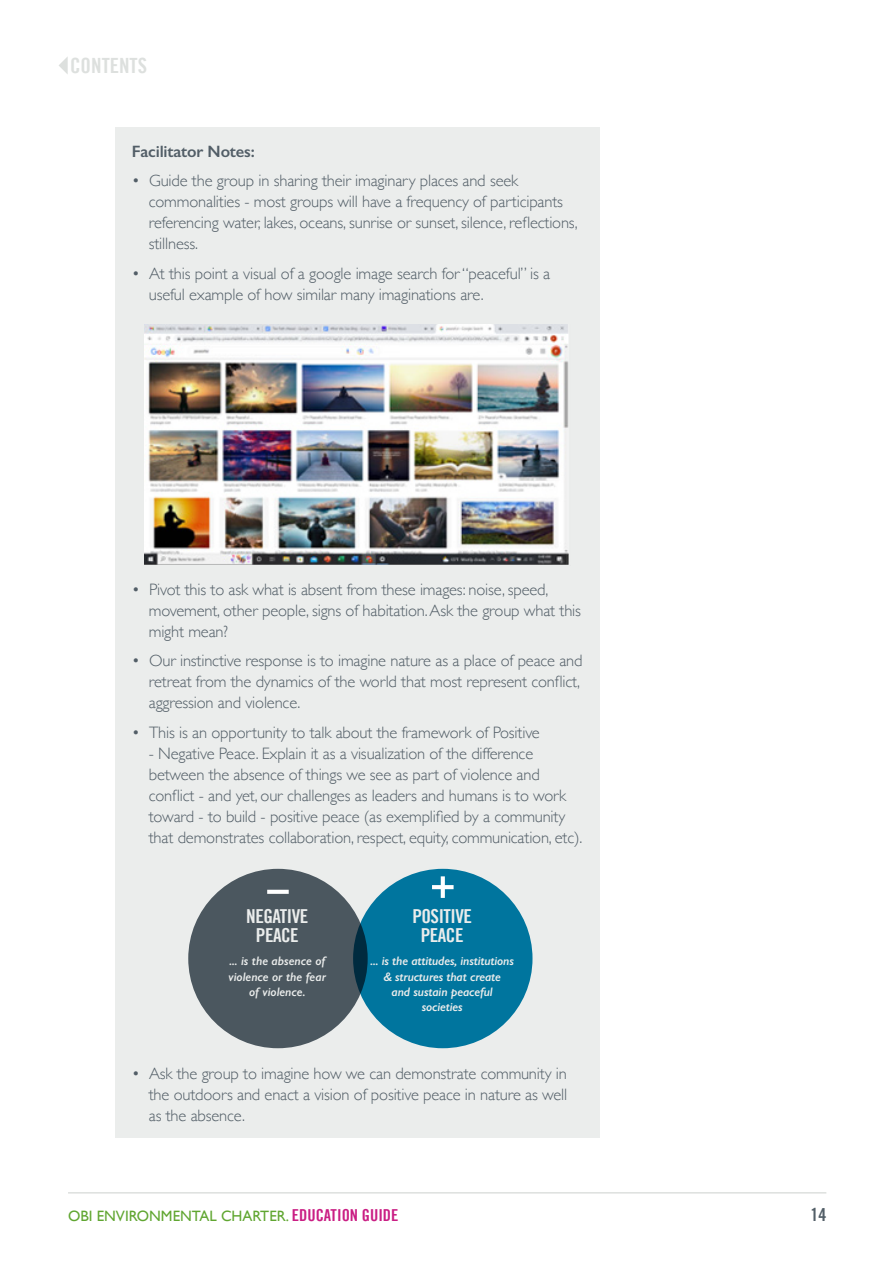
<style>
.page{position:relative;width:893px;height:1263px;background:#fff}
.page>*{position:absolute;margin:0;border:0;box-sizing:border-box;transform-origin:0 0}
.t1{font:21px "Trade Gothic Bold Cond Twenty";color:#dde0de}
.t2{font:19.2px/19.2px "Trade Gothic LT Bold Cond Twenty";letter-spacing:-.025em;color:#fff;text-align:center}
.t3{font:18px "Trade Gothic Bold Cond Twenty";color:#525e67}
.t4{font:300 16.5px/21px "Gill Sans";letter-spacing:-.01em;color:#525e67}
.t5{font:600 16.5px "Gill Sans";letter-spacing:-.01em;color:#525e67}
.t6{font:15px "Gill Sans";color:#60a631}
.t7{font:italic 600 12.3px/15.1px "Gill Sans";letter-spacing:-.01em;color:#fff;text-align:center}
.s1{font-family:"Trade Gothic Bold Cond Twenty";font-size:16.5px;color:#ca1e84}
</style>
<div class="page">
<hr style="left:68px;top:1192px;width:758px;height:1px;background:#dde0de">
<div style="left:115px;top:128px;width:485px;height:1010px;background:#ebedec"></div>
<img style="left:144px;top:325px;width:425px;height:240px">
<div style="left:353px;top:869px;width:179px;height:179px;background:#00759e;border-radius:50%"></div>
<svg style="left:432px;top:885px;width:22px;height:4px"></svg>
<svg style="left:441px;top:876px;width:4px;height:22px"></svg>
<div style="left:188px;top:869px;width:180px;height:179px;background:#4b575f;border-radius:50%"></div>
<svg style="left:267px;top:890px;width:22px;height:4px"></svg>
<svg style="left:59px;top:57px;width:9px;height:17px"></svg>
<p class="t1" style="left:70px;top:53px;width:78px">CONTENTS</p>
<p class="t5" style="left:132px;top:141px;width:124px">Facilitator Notes:</p>
<p class="t4" style="left:149px;top:169px;width:430px;text-indent:-17px">• Guide the group in sharing their imaginary places and seek commonalities - most groups will have a frequency of participants referencing water, lakes, oceans, sunrise or sunset, silence, reflections, stillness.</p>
<p class="t4" style="left:149px;top:262px;width:403px;text-indent:-17px">• At this point a visual of a google image search for “peaceful” is a useful example of how similar many imaginations are.</p>
<p class="t4" style="left:149px;top:578px;width:434px;text-indent:-17px">• Pivot this to ask what is absent from these images: noise, speed, movement, other people, signs of habitation. Ask the group what this might mean?</p>
<p class="t4" style="left:149px;top:649px;width:435px;text-indent:-17px">• Our instinctive response is to imagine nature as a place of peace and retreat from the dynamics of the world that most represent conflict, aggression and violence.</p>
<p class="t4" style="left:132px;top:721px;width:410px">• This is an opportunity to talk about the framework of Positive</p>
<p class="t4" style="left:149px;top:742px;width:435px">- Negative Peace. Explain it as a visualization of the difference between the absence of things we see as part of violence and conflict - and yet, our challenges as leaders and humans is to work toward - to build - positive peace (as exemplified by a community that demonstrates collaboration, respect, equity, communication, etc).</p>
<p class="t2" style="left:246px;top:906px;width:64px">NEGATIVE<br>PEACE</p>
<p class="t7" style="left:229px;top:953px;width:99px">... is the absence of violence or the fear of violence.</p>
<p class="t2" style="left:412px;top:906px;width:61px">POSITIVE<br>PEACE</p>
<p class="t7" style="left:370px;top:953px;width:145px">... is the attitudes, institutions &amp; structures that create<br>and sustain peaceful societies</p>
<p class="t4" style="left:149px;top:1062px;width:420px;text-align:justify;text-indent:-17px">• Ask the group to imagine how we can demonstrate community in the outdoors and enact a vision of positive peace in nature as well as the absence.</p>
<p class="t6" style="left:68px;top:1206px;width:332px">OBI ENVIRONMENTAL CHARTER. <span class="s1">EDUCATION GUIDE</span></p>
<p class="t3" style="left:810px;top:1204px;width:17px">14</p>
</div>
